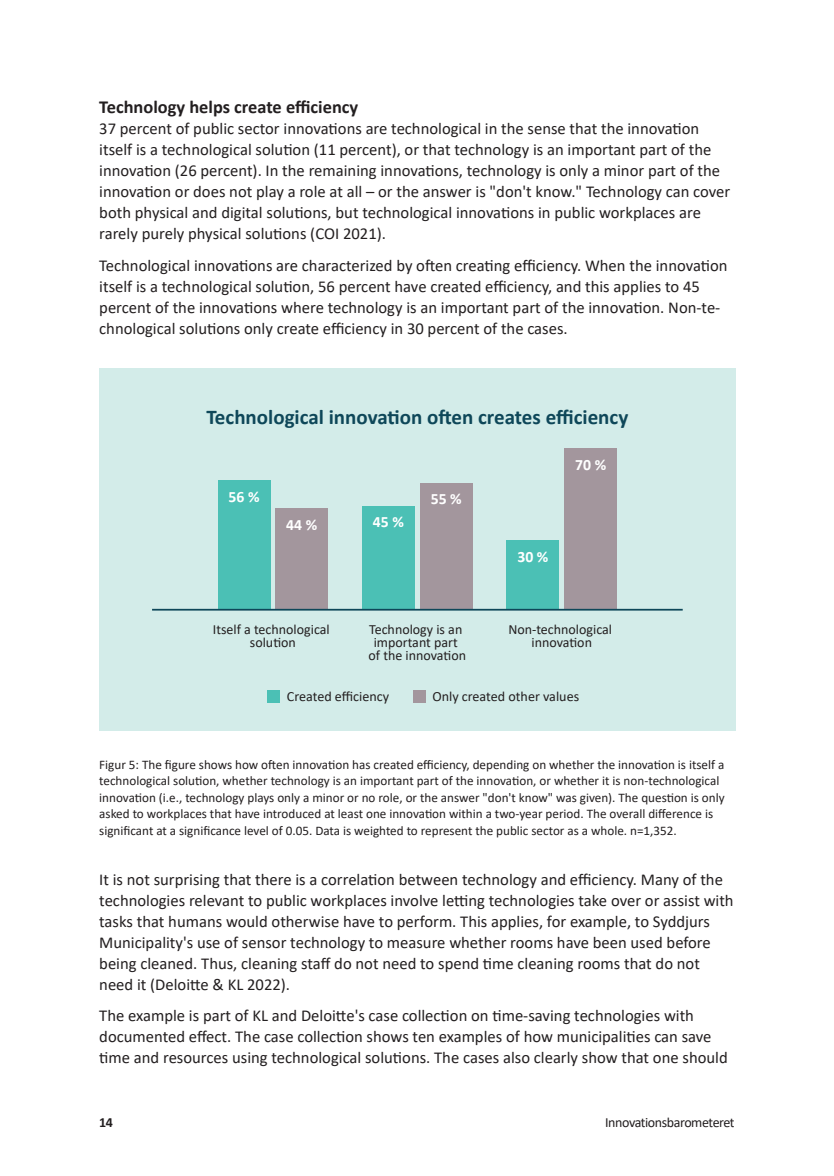
<style>
.page{position:relative;width:834px;height:1176px;background:#fff}
.page>*{position:absolute;margin:0;border:0;box-sizing:border-box;transform-origin:0 0}
.Figurnavn{font:700 21px "Calibri";color:#0e4759}
._05_Mellemrubrik{font:700 18.38px "Calibri";color:#231f20}
._05_Brød{font:16.62px/21px "Calibri";color:#231f20}
.t1{font:700 15.75px "Calibri";color:#fff}
.t2{font:14px/13.1px "Calibri";color:#231f20;text-align:center}
.t3{font:14px "Calibri";letter-spacing:-.03em;color:#231f20}
.t4{font:700 14px "Calibri";color:#231f20}
._07_Billedtekst_Kilde_Anm{font:13.12px/16.6px "Calibri";color:#231f20}
</style>
<div class="page">
<div style="left:99px;top:368px;width:636px;height:363px;background:#d3ece9"></div>
<div style="left:276px;top:508px;width:52px;height:102px;background:#a3969d"></div>
<div style="left:420px;top:483px;width:52px;height:127px;background:#a3969d"></div>
<div style="left:564px;top:448px;width:52px;height:162px;background:#a3969d"></div>
<div style="left:218px;top:480px;width:52px;height:130px;background:#4bc0b5"></div>
<div style="left:362px;top:506px;width:52px;height:104px;background:#4bc0b5"></div>
<div style="left:507px;top:540px;width:52px;height:70px;background:#4bc0b5"></div>
<hr style="left:152px;top:609px;width:530px;height:1px;background:#0e4759">
<div style="left:413px;top:690px;width:13px;height:13px;background:#a3969d"></div>
<div style="left:267px;top:690px;width:13px;height:13px;background:#4bc0b5"></div>
<p class="_05_Mellemrubrik" style="left:99px;top:94px;width:260px">Technology helps create efficiency</p>
<p class="_05_Brød" style="left:99px;top:118px;width:632px">37 percent of public sector innovations are technological in the sense that the innovation itself is a technological solution (11 percent), or that technology is an important part of the innovation (26 percent). In the remaining innovations, technology is only a minor part of the innovation or does not play a role at all – or the answer is "don't know." Technology can cover both physical and digital solutions, but technological innovations in public workplaces are rarely purely physical solutions (COI 2021).</p>
<p class="_05_Brød" style="left:99px;top:254px;width:629px">Technological innovations are characterized by often creating efficiency. When the innovation itself is a technological solution, 56 percent have created efficiency, and this applies to 45 percent of the innovations where technology is an important part of the innovation. Non-te&shy;chnological solutions only create efficiency in 30 percent of the cases.</p>
<p class="Figurnavn" style="left:206px;top:402px;width:423px">Technological innovation often creates efficiency</p>
<p class="t1" style="left:575px;top:453px;width:33px">70 %</p>
<p class="t1" style="left:228px;top:486px;width:33px">56 %</p>
<p class="t1" style="left:430px;top:488px;width:33px">55 %</p>
<p class="t1" style="left:286px;top:513px;width:33px">44 %</p>
<p class="t1" style="left:373px;top:511px;width:33px">45 %</p>
<p class="t1" style="left:517px;top:546px;width:33px">30 %</p>
<p class="t2" style="left:213px;top:622px;width:118px">Itself a technological solution</p>
<p class="t2" style="left:368px;top:622px;width:99px">Technology is an important part of the innovation</p>
<p class="t2" style="left:508px;top:622px;width:105px">Non-technological innovation</p>
<p class="t2" style="left:287px;top:689px;width:104px">Created efficiency</p>
<p class="t2" style="left:432px;top:689px;width:148px">Only created other values</p>
<p class="_07_Billedtekst_Kilde_Anm" style="left:99px;top:755px;width:626px">Figur 5: The figure shows how often innovation has created efficiency, depending on whether the innovation is itself a technological solution, whether technology is an important part of the innovation, or whether it is non-technological innovation (i.e., technology plays only a minor or no role, or the answer "don't know" was given). The question is only asked to workplaces that have introduced at least one innovation within a two-year period. The overall difference is significant at a significance level of 0.05. Data is weighted to represent the public sector as a whole. n=1,352.</p>
<p class="_05_Brød" style="left:99px;top:868px;width:635px">It is not surprising that there is a correlation between technology and efficiency. Many of the technologies relevant to public workplaces involve letting technologies take over or assist with tasks that humans would otherwise have to perform. This applies, for example, to Syddjurs Municipality's use of sensor technology to measure whether rooms have been used before being cleaned. Thus, cleaning staff do not need to spend time cleaning rooms that do not need it (Deloitte &amp; KL 2022).</p>
<p class="_05_Brød" style="left:99px;top:1005px;width:630px">The example is part of KL and Deloitte's case collection on time-saving technologies with documented effect. The case collection shows ten examples of how municipalities can save time and resources using technological solutions. The cases also clearly show that one should</p>
<p class="t4" style="left:99px;top:1112px;width:15px">14</p>
<p class="t3" style="left:605px;top:1112px;width:131px">Innovationsbarometeret</p>
</div>
